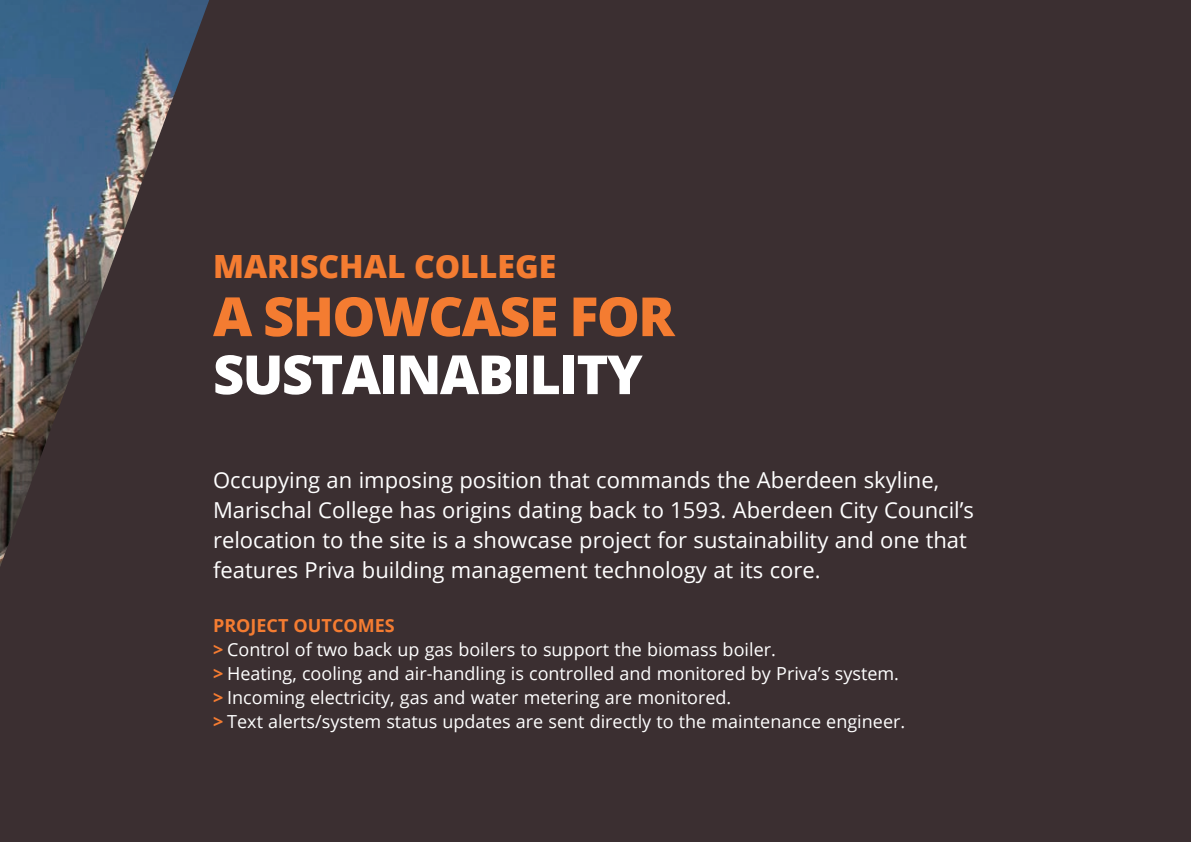
<style>
.page{position:relative;width:1191px;height:842px;background:#3b2f31}
.page>*{position:absolute;margin:0;border:0;box-sizing:border-box;transform-origin:0 0}
.TITLE_IN_BLUE_FRAME{font:800 54px/58px "Open Sans";letter-spacing:-.03em;color:#fff}
.TITLE_IN_BLUE_FRAME-2{font:800 32px "Open Sans";color:#f47c31}
.INTRO{font:22px/30px "Open Sans";color:#fff}
.Bullets_9_12{font:18px "Open Sans";color:#fff}
.Subhead_All_Caps{font:700 18px "Open Sans";color:#f47c31}
.s1{color:#f47c31}
.s2{font-weight:700;color:#f47c31}
</style>
<div class="page">
<p class="TITLE_IN_BLUE_FRAME-2" style="left:213px;top:242px;width:345px">MARISCHAL COLLEGE</p>
<p class="TITLE_IN_BLUE_FRAME" style="left:213px;top:285px;width:463px"><span class="s1">A SHOWCASE FOR<br></span>SUSTAINABILITY</p>
<p class="INTRO" style="left:213px;top:464px;width:762px">Occupying an imposing position that commands the Aberdeen skyline, Marischal College has origins dating back to 1593. Aberdeen City Council’s relocation to the site is a showcase project for sustainability and one that features Priva building management technology at its core.</p>
<p class="Subhead_All_Caps" style="left:213px;top:613px;width:183px">PROJECT OUTCOMES</p>
<p class="Bullets_9_12" style="left:213px;top:637px;width:564px"><span class="s2">&gt;</span> Control of two back up gas boilers to support the biomass boiler.</p>
<p class="Bullets_9_12" style="left:213px;top:661px;width:687px"><span class="s2">&gt;</span> Heating, cooling and air-handling is controlled and monitored by Priva’s system.</p>
<p class="Bullets_9_12" style="left:213px;top:685px;width:520px"><span class="s2">&gt;</span> Incoming electricity, gas and water metering are monitored.</p>
<p class="Bullets_9_12" style="left:213px;top:709px;width:693px"><span class="s2">&gt;</span> Text alerts/system status updates are sent directly to the maintenance engineer.</p>
</div>
